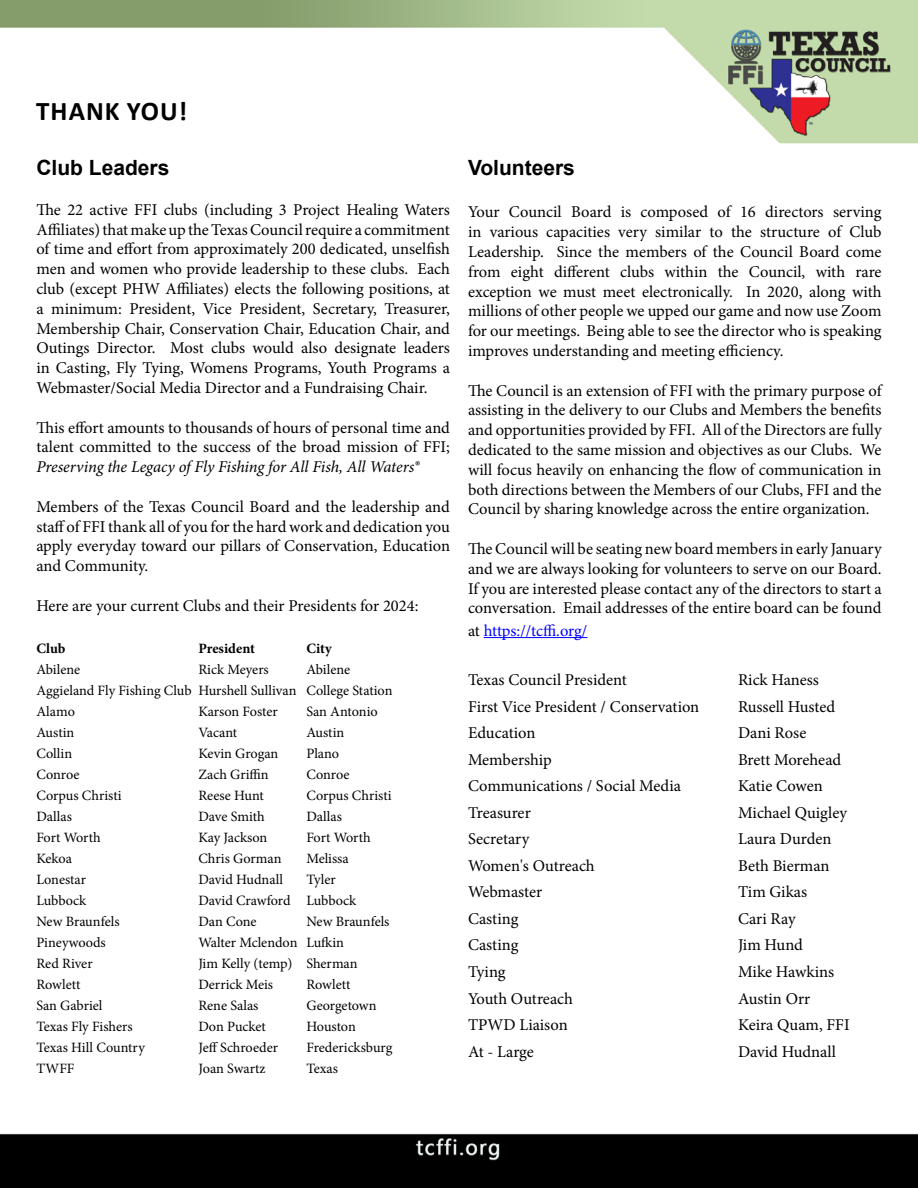
<style>
.page{position:relative;width:918px;height:1188px;background:#fff}
.page>*{position:absolute;margin:0;border:0;box-sizing:border-box;transform-origin:0 0}
.t1{font:700 27px "Calibri";letter-spacing:.04em;color:#000}
.t2{font:700 21px "Arial";color:#000}
.t3{font:16.5px/19.8px "Minion Pro";color:#000;text-align:justify}
.t4{font:italic 16.5px "Minion Pro";letter-spacing:-.01em;color:#000}
.t5{font:16.5px "Minion Pro";letter-spacing:-.01em;color:#00f}
.t6{font:14.25px/21px "Minion Pro";color:#000}
.t7{font:700 14.25px "Minion Pro";letter-spacing:-.005em;color:#000}
.s1{color:#000}
</style>
<div class="page">
<img style="left:0;top:0;width:918px;height:1188px">
<hr style="left:484px;top:637px;width:103px;height:1px;background:#00f">
<h1 class="t1" style="left:36px;top:92px;width:153px">THANK YOU!</h1>
<p class="t2" style="left:36px;top:153px;width:135px">Club Leaders</p>
<p class="t3" style="left:36px;top:200px;width:415px">The 22 active FFI clubs (including 3 Project Healing Waters Affiliates) that make up the Texas Council require a commitment of time and effort from approximately 200 dedicated, unselfish men and women who provide leadership to these clubs. Each club (except PHW Affiliates) elects the following positions, at a minimum: President, Vice President, Secretary, Treasurer, Membership Chair, Conservation Chair, Education Chair, and Outings Director. Most clubs would also designate leaders in Casting, Fly Tying, Womens Programs, Youth Programs a Webmaster/Social Media Director and a Fundraising Chair.</p>
<p class="t3" style="left:36px;top:417px;width:415px">This effort amounts to thousands of hours of personal time and talent committed to the success of the broad mission of FFI;</p>
<p class="t4" style="left:36px;top:456px;width:385px">Preserving the Legacy of Fly Fishing for All Fish, All Waters®</p>
<p class="t3" style="left:36px;top:497px;width:415px">Members of the Texas Council Board and the leadership and staff of FFI thank all of you for the hard work and dedication you apply everyday toward our pillars of Conservation, Education and Community.</p>
<p class="t3" style="left:36px;top:596px;width:384px">Here are your current Clubs and their Presidents for 2024:</p>
<p class="t7" style="left:36px;top:638px;width:31px">Club</p>
<p class="t7" style="left:198px;top:638px;width:58px">President</p>
<p class="t7" style="left:306px;top:638px;width:27px">City</p>
<p class="t6" style="left:36px;top:659px;width:45px">Abilene</p>
<p class="t6" style="left:198px;top:659px;width:72px">Rick Meyers</p>
<p class="t6" style="left:36px;top:659px;width:358px;text-indent:270px">Abilene<br>Aggieland Fly Fishing Club Hurshell Sullivan College Station<br>Alamo</p>
<p class="t6" style="left:198px;top:701px;width:81px">Karson Foster</p>
<p class="t6" style="left:306px;top:701px;width:73px">San Antonio</p>
<p class="t6" style="left:36px;top:722px;width:39px">Austin</p>
<p class="t6" style="left:198px;top:722px;width:40px">Vacant</p>
<p class="t6" style="left:306px;top:722px;width:39px">Austin</p>
<p class="t6" style="left:36px;top:743px;width:37px">Collin</p>
<p class="t6" style="left:198px;top:743px;width:81px">Kevin Grogan</p>
<p class="t6" style="left:306px;top:743px;width:34px">Plano</p>
<p class="t6" style="left:36px;top:764px;width:45px">Conroe</p>
<p class="t6" style="left:198px;top:764px;width:72px">Zach Griffin</p>
<p class="t6" style="left:306px;top:764px;width:45px">Conroe</p>
<p class="t6" style="left:36px;top:785px;width:87px">Corpus Christi</p>
<p class="t6" style="left:198px;top:785px;width:67px">Reese Hunt</p>
<p class="t6" style="left:306px;top:785px;width:87px">Corpus Christi</p>
<p class="t6" style="left:36px;top:806px;width:37px">Dallas</p>
<p class="t6" style="left:198px;top:806px;width:68px">Dave Smith</p>
<p class="t6" style="left:306px;top:806px;width:37px">Dallas</p>
<p class="t6" style="left:36px;top:827px;width:66px">Fort Worth</p>
<p class="t6" style="left:198px;top:827px;width:70px">Kay Jackson</p>
<p class="t6" style="left:306px;top:827px;width:66px">Fort Worth</p>
<p class="t6" style="left:36px;top:848px;width:37px">Kekoa</p>
<p class="t6" style="left:198px;top:848px;width:85px">Chris Gorman</p>
<p class="t6" style="left:306px;top:848px;width:44px">Melissa</p>
<p class="t6" style="left:36px;top:869px;width:51px">Lonestar</p>
<p class="t6" style="left:198px;top:869px;width:86px">David Hudnall</p>
<p class="t6" style="left:306px;top:869px;width:31px">Tyler</p>
<p class="t6" style="left:36px;top:890px;width:51px">Lubbock</p>
<p class="t6" style="left:198px;top:890px;width:159px">David Crawford Lubbock</p>
<p class="t6" style="left:36px;top:911px;width:85px">New Braunfels</p>
<p class="t6" style="left:198px;top:911px;width:60px">Dan Cone</p>
<p class="t6" style="left:306px;top:911px;width:85px">New Braunfels</p>
<p class="t6" style="left:36px;top:932px;width:71px">Pineywoods</p>
<p class="t6" style="left:198px;top:932px;width:147px">Walter Mclendon Lufkin</p>
<p class="t6" style="left:36px;top:953px;width:58px">Red River</p>
<p class="t6" style="left:198px;top:953px;width:161px">Jim Kelly (temp) Sherman</p>
<p class="t6" style="left:36px;top:974px;width:46px">Rowlett</p>
<p class="t6" style="left:198px;top:974px;width:76px">Derrick Meis</p>
<p class="t6" style="left:306px;top:974px;width:46px">Rowlett</p>
<p class="t6" style="left:36px;top:995px;width:68px">San Gabriel</p>
<p class="t6" style="left:198px;top:995px;width:62px">Rene Salas</p>
<p class="t6" style="left:306px;top:995px;width:72px">Georgetown</p>
<p class="t6" style="left:36px;top:1016px;width:98px">Texas Fly Fishers</p>
<p class="t6" style="left:198px;top:1016px;width:69px">Don Pucket</p>
<p class="t6" style="left:306px;top:1016px;width:51px">Houston</p>
<p class="t6" style="left:36px;top:1037px;width:110px">Texas Hill Country</p>
<p class="t6" style="left:198px;top:1037px;width:81px">Jeff Schroeder</p>
<p class="t6" style="left:306px;top:1037px;width:88px">Fredericksburg</p>
<p class="t6" style="left:36px;top:1058px;width:40px">TWFF</p>
<p class="t6" style="left:198px;top:1058px;width:69px">Joan Swartz</p>
<p class="t6" style="left:306px;top:1058px;width:33px">Texas</p>
<p class="t2" style="left:468px;top:153px;width:108px">Volunteers</p>
<p class="t3" style="left:468px;top:202px;width:415px">Your Council Board is composed of 16 directors serving in various capacities very similar to the structure of Club Leadership. Since the members of the Council Board come from eight different clubs within the Council, with rare exception we must meet electronically. In 2020, along with millions of other people we upped our game and now use Zoom for our meetings. Being able to see the director who is speaking improves understanding and meeting efficiency.</p>
<p class="t3" style="left:468px;top:381px;width:415px">The Council is an extension of FFI with the primary purpose of assisting in the delivery to our Clubs and Members the benefits and opportunities provided by FFI. All of the Directors are fully dedicated to the same mission and objectives as our Clubs. We will focus heavily on enhancing the flow of communication in both directions between the Members of our Clubs, FFI and the Council by sharing knowledge across the entire organization.</p>
<p class="t3" style="left:468px;top:539px;width:415px">The Council will be seating new board members in early January and we are always looking for volunteers to serve on our Board.<br>If you are interested please contact any of the directors to start a conversation. Email addresses of the entire board can be found</p>
<p class="t5" style="left:468px;top:620px;width:121px"><span class="s1">at</span> https://tcffi.org/</p>
<p class="t3" style="left:468px;top:670px;width:160px">Texas Council President</p>
<p class="t3" style="left:738px;top:670px;width:82px">Rick Haness</p>
<p class="t3" style="left:468px;top:696px;width:233px">First Vice President / Conservation</p>
<p class="t3" style="left:738px;top:696px;width:99px">Russell Husted</p>
<p class="t3" style="left:468px;top:723px;width:69px">Education</p>
<p class="t3" style="left:738px;top:723px;width:70px">Dani Rose</p>
<p class="t3" style="left:468px;top:750px;width:85px">Membership</p>
<p class="t3" style="left:738px;top:750px;width:105px">Brett Morehead</p>
<p class="t3" style="left:468px;top:776px;width:215px">Communications / Social Media</p>
<p class="t3" style="left:738px;top:776px;width:86px">Katie Cowen</p>
<p class="t3" style="left:468px;top:803px;width:64px">Treasurer</p>
<p class="t3" style="left:738px;top:803px;width:111px">Michael Quigley</p>
<p class="t3" style="left:468px;top:829px;width:63px">Secretary</p>
<p class="t3" style="left:738px;top:829px;width:95px">Laura Durden</p>
<p class="t3" style="left:468px;top:856px;width:128px">Women's Outreach</p>
<p class="t3" style="left:738px;top:856px;width:93px">Beth Bierman</p>
<p class="t3" style="left:468px;top:882px;width:76px">Webmaster</p>
<p class="t3" style="left:738px;top:882px;width:71px">Tim Gikas</p>
<p class="t3" style="left:468px;top:909px;width:52px">Casting</p>
<p class="t3" style="left:738px;top:909px;width:59px">Cari Ray</p>
<p class="t3" style="left:468px;top:935px;width:52px">Casting</p>
<p class="t3" style="left:738px;top:935px;width:67px">Jim Hund</p>
<p class="t3" style="left:468px;top:962px;width:39px">Tying</p>
<p class="t3" style="left:738px;top:962px;width:98px">Mike Hawkins</p>
<p class="t3" style="left:468px;top:988px;width:106px">Youth Outreach</p>
<p class="t3" style="left:738px;top:988px;width:74px">Austin Orr</p>
<p class="t3" style="left:468px;top:1015px;width:101px">TPWD Liaison</p>
<p class="t3" style="left:738px;top:1015px;width:113px">Keira Quam, FFI</p>
<p class="t3" style="left:468px;top:1042px;width:67px">At - Large</p>
<p class="t3" style="left:738px;top:1042px;width:99px">David Hudnall</p>
</div>
